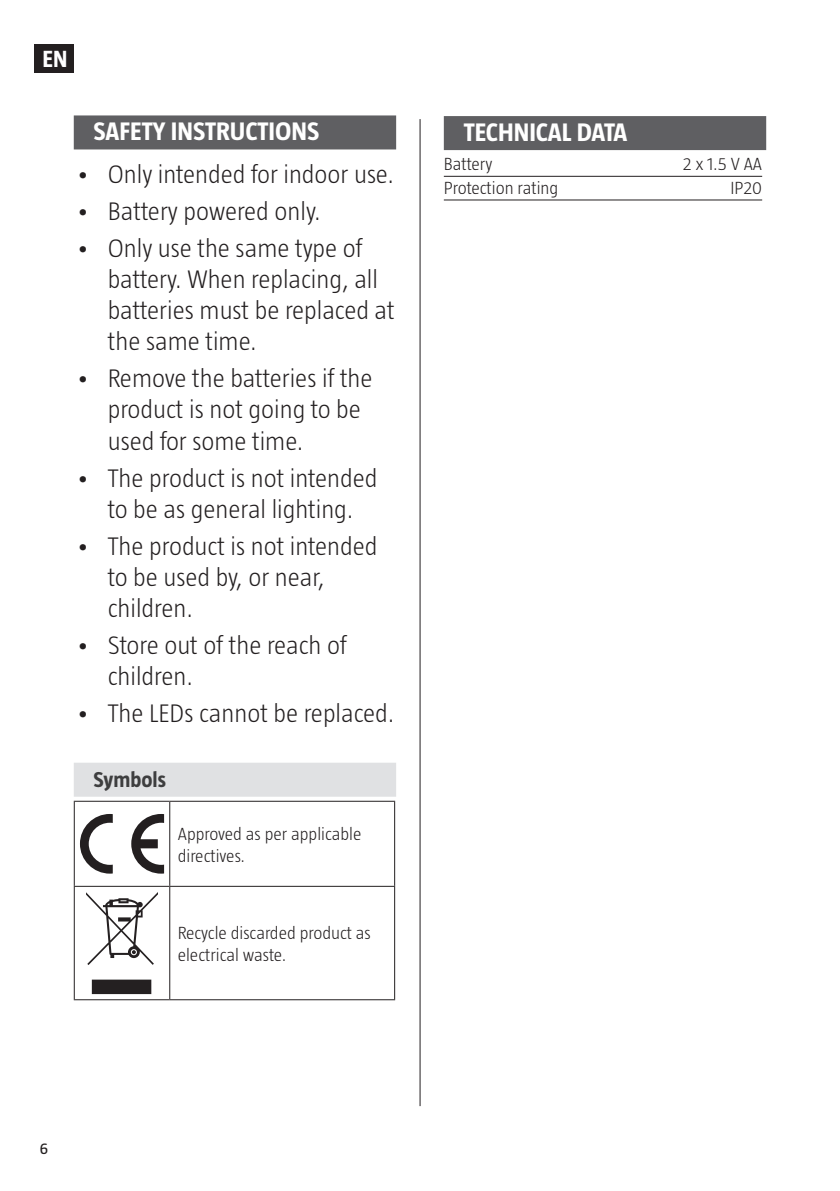
<style>
.page{position:relative;width:840px;height:1191px;background:#fff}
.page>*{position:absolute;margin:0;border:0;box-sizing:border-box;transform-origin:0 0}
.t1{font:300 26px/31.2px "Taz";color:#231f20}
.t2{font:700 26px "Taz";color:#fff}
.t3{font:700 24px "Taz";color:#fff}
.t4{font:700 22px "Taz";color:#3e3e3f}
.t5{font:300 18px/21.6px "Taz";color:#231f20}
.t6{font:16px "Taz";color:#231f20}
</style>
<div class="page">
<div style="left:35px;top:44px;width:39px;height:29px;background:#231f20"></div>
<hr style="left:419px;top:119px;width:1px;height:987px;background:#231f20">
<div style="left:443px;top:116px;width:322px;height:34px;background:#5f5f62"></div>
<hr style="left:443px;top:176px;width:318px;height:1px;background:#231f20">
<hr style="left:443px;top:200px;width:318px;height:1px;background:#231f20">
<div style="left:74px;top:115px;width:322px;height:34px;background:#5f5f62"></div>
<div style="left:74px;top:762px;width:322px;height:34px;background:#e0e1e3"></div>
<hr style="left:74px;top:800px;width:96px;height:1px;background:#231f20">
<hr style="left:74px;top:801px;width:1px;height:85px;background:#231f20">
<hr style="left:170px;top:800px;width:225px;height:1px;background:#231f20">
<hr style="left:169px;top:801px;width:1px;height:85px;background:#231f20">
<hr style="left:394px;top:801px;width:1px;height:85px;background:#231f20">
<hr style="left:74px;top:886px;width:96px;height:1px;background:#231f20">
<hr style="left:74px;top:887px;width:1px;height:112px;background:#231f20">
<hr style="left:170px;top:886px;width:225px;height:1px;background:#231f20">
<hr style="left:169px;top:887px;width:1px;height:112px;background:#231f20">
<hr style="left:394px;top:887px;width:1px;height:112px;background:#231f20">
<hr style="left:74px;top:999px;width:96px;height:1px;background:#231f20">
<hr style="left:170px;top:999px;width:225px;height:1px;background:#231f20">
<svg style="left:80px;top:814px;width:33px;height:59px"></svg>
<svg style="left:131px;top:814px;width:33px;height:59px"></svg>
<svg style="left:86px;top:892px;width:72px;height:102px"></svg>
<p class="t3" style="left:43px;top:45px;width:26px">EN</p>
<p class="t2" style="left:94px;top:117px;width:227px">SAFETY INSTRUCTIONS</p>
<p class="t1" style="left:76px;top:158px;width:319px">• Only intended for indoor use.</p>
<p class="t1" style="left:76px;top:195px;width:246px">• Battery powered only.</p>
<p class="t1" style="left:108px;top:232px;width:288px;text-indent:-32px">• Only use the same type of battery. When replacing, all batteries must be replaced at the same time.</p>
<p class="t1" style="left:108px;top:362px;width:266px;text-indent:-32px">• Remove the batteries if the product is not going to be used for some time.</p>
<p class="t1" style="left:76px;top:462px;width:303px;text-align:center">• The product is not intended to be as general lighting.</p>
<p class="t1" style="left:108px;top:530px;width:271px;text-indent:-32px">• The product is not intended to be used by, or near, children.</p>
<p class="t1" style="left:108px;top:629px;width:240px;text-indent:-32px">• Store out of the reach of children.</p>
<p class="t1" style="left:76px;top:697px;width:320px">• The LEDs cannot be replaced.</p>
<p class="t4" style="left:94px;top:767px;width:74px">Symbols</p>
<p class="t5" style="left:178px;top:823px;width:185px">Approved as per applicable directives.</p>
<p class="t5" style="left:178px;top:922px;width:195px">Recycle discarded product as electrical waste.</p>
<p class="t2" style="left:463px;top:118px;width:165px">TECHNICAL DATA</p>
<p class="t5" style="left:443px;top:153px;width:50px">Battery</p>
<p class="t5" style="left:682px;top:153px;width:81px">2 x 1.5 V AA</p>
<p class="t5" style="left:443px;top:177px;width:116px">Protection rating</p>
<p class="t5" style="left:730px;top:177px;width:33px">IP20</p>
<p class="t6" style="left:40px;top:1139px;width:10px">6</p>
</div>
